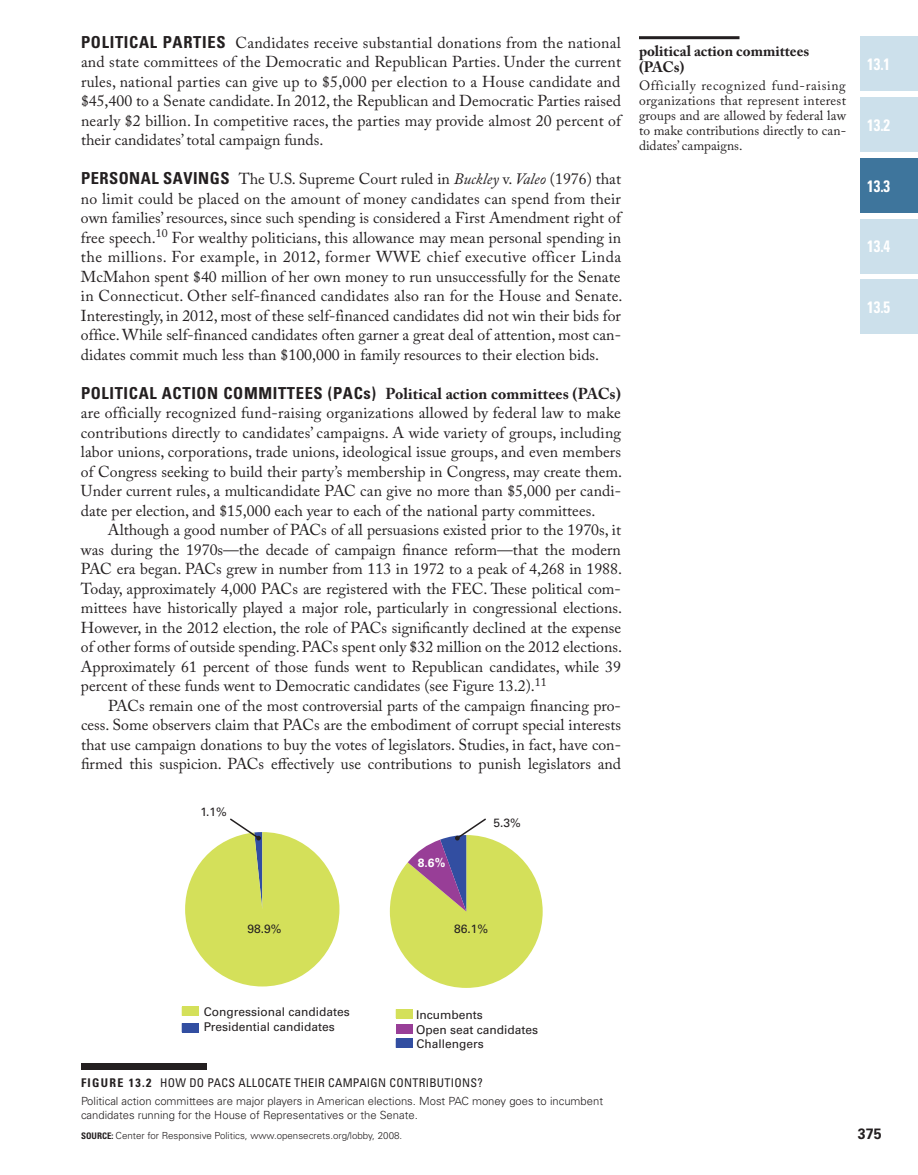
<style>
.page{position:relative;width:918px;height:1175px;background:#fff}
.page>*{position:absolute;margin:0;border:0;box-sizing:border-box;transform-origin:0 0}
.t1{font:700 condensed 16.5px "Univers LT Std";letter-spacing:.04em;color:#231f20}
.t2{font:700 condensed 16.5px "Univers LT Std";color:#fff;scale:.9 1}
.t3{font:15.75px/19.5px "Adobe Caslon Pro";color:#231f20;text-align:justify}
.t4{font:700 15px/16.5px "Adobe Caslon Pro";color:#231f20}
.t5{font:700 15px "Univers LT Std";color:#231f20;scale:.95 1}
.t6{font:13.5px/15px "Adobe Caslon Pro";letter-spacing:.005em;color:#231f20;text-align:justify}
.t7{font:12px/15px "Univers LT Std";color:#231f20}
.t8{font:condensed 12px "Univers LT Std";letter-spacing:.025em;color:#231f20}
.t9{font:700 12px "Univers LT Std";color:#fff}
.t10{font:300 11.25px/13.5px "Univers LT Std";color:#231f20}
.t11{font:300 9.75px "Univers LT Std";color:#231f20}
.s1{font-style:italic}
.s2{font-family:"Univers LT Std";font-weight:700;font-stretch:condensed;font-size:16.5px}
.s3{font-weight:700}
.s4{font-weight:700;font-stretch:condensed;font-size:9px}
</style>
<div class="page">
<div style="left:860px;top:36px;width:58px;height:55px;background:#cce0eb"></div>
<div style="left:860px;top:218px;width:58px;height:55px;background:#cce0eb"></div>
<div style="left:860px;top:97px;width:58px;height:55px;background:#cce0eb"></div>
<div style="left:860px;top:279px;width:58px;height:55px;background:#cce0eb"></div>
<div style="left:860px;top:158px;width:58px;height:55px;background:#3e759c"></div>
<hr style="left:639px;top:36px;width:101px;height:3px;background:#231f20">
<svg style="left:182px;top:1006px;width:17px;height:9px"></svg>
<svg style="left:182px;top:1023px;width:17px;height:9px"></svg>
<svg style="left:396px;top:1009px;width:17px;height:9px"></svg>
<div style="left:396px;top:1024px;width:17px;height:9px;background:#983e97"></div>
<svg style="left:396px;top:1038px;width:17px;height:9px"></svg>
<svg style="left:390px;top:818px;width:153px;height:169px"></svg>
<svg style="left:185px;top:818px;width:154px;height:168px"></svg>
<div style="left:81px;top:1064px;width:126px;height:6px;background:#231f20"></div>
<p class="t1" style="left:81px;top:32px;width:20px">POLITICAL</p>
<p class="t1" style="left:163px;top:32px;width:19px">PARTIES</p>
<p class="t3" style="left:81px;top:32px;width:542px;text-indent:154px">Candidates receive substantial donations from the national and state committees of the Democratic and Republican Parties. Under the current rules, national parties can give up to $5,000 per election to a House candidate and $45,400 to a Senate candidate. In 2012, the Republican and Democratic Parties raised nearly $2 billion. In competitive races, the parties may provide almost 20 percent of their candidates’ total campaign funds.</p>
<p class="t1" style="left:81px;top:168px;width:21px">PERSONAL</p>
<p class="t1" style="left:163px;top:168px;width:10px">SAVINGS</p>
<p class="t3" style="left:81px;top:169px;width:543px;text-align:left;text-indent:158px">The U.S. Supreme Court ruled in <span class="s1">Buckley</span> v. <span class="s1">Valeo</span> (1976) that no limit could be placed on the amount of money candidates can spend from their own families’ resources, since such spending is considered a First Amendment right of free speech.<sup>10</sup> For wealthy politicians, this allowance may mean personal spending in the millions. For example, in 2012, former WWE chief executive officer Linda McMahon spent $40 million of her own money to run unsuccessfully for the Senate in Connecticut. Other self-financed candidates also ran for the House and Senate.<br>Interestingly, in 2012, most of these self-financed candidates did not win their bids for office. While self-financed candidates often garner a great deal of attention, most can&shy;didates commit much less than $100,000 in family resources to their election bids.</p>
<p class="t1" style="left:81px;top:383px;width:19px">POLITICAL</p>
<p class="t1" style="left:162px;top:383px;width:11px">ACTION</p>
<p class="t1" style="left:223px;top:383px;width:11px">COMMITTEES</p>
<p class="t3" style="left:81px;top:383px;width:543px;text-indent:247px"><span class="s2">(PAC S)</span> <span class="s3">Political action committees (PACs) </span>are officially recognized fund-raising organizations allowed by federal law to make contributions directly to candidates’ campaigns. A wide variety of groups, including labor unions, corporations, trade unions, ideological issue groups, and even members of Congress seeking to build their party’s membership in Congress, may create them.<br>Under current rules, a multicandidate PAC can give no more than $5,000 per candi&shy;date per election, and $15,000 each year to each of the national party committees.</p>
<p class="t3" style="left:81px;top:520px;width:543px;text-indent:27px">Although a good number of PACs of all persuasions existed prior to the 1970s, it was during the 1970s—the decade of campaign finance reform—that the modern PAC era began. PACs grew in number from 113 in 1972 to a peak of 4,268 in 1988.<br>Today, approximately 4,000 PACs are registered with the FEC. These political com&shy;mittees have historically played a major role, particularly in congressional elections.<br>However, in the 2012 election, the role of PACs significantly declined at the expense of other forms of outside spending. PACs spent only $32 million on the 2012 elections.<br>Approximately 61 percent of those funds went to Republican candidates, while 39 percent of these funds went to Democratic candidates (see Figure 13.2).<sup>11</sup></p>
<p class="t3" style="left:81px;top:695px;width:542px;text-indent:27px">PACs remain one of the most controversial parts of the campaign financing pro&shy;cess. Some observers claim that PACs are the embodiment of corrupt special interests that use campaign donations to buy the votes of legislators. Studies, in fact, have con&shy;firmed this suspicion. PACs effectively use contributions to punish legislators and</p>
<p class="t7" style="left:201px;top:804px;width:28px">1.1%</p>
<p class="t9" style="left:418px;top:855px;width:29px">8.6%</p>
<p class="t7" style="left:493px;top:815px;width:29px">5.3%</p>
<p class="t4" style="left:639px;top:42px;width:172px">political action committees (PACs)</p>
<p class="t6" style="left:639px;top:78px;width:209px">Officially recognized fund-raising organizations that represent interest groups and are allowed by federal law to make contributions directly to can&shy;didates’ campaigns.</p>
<p class="t2" style="left:867px;top:54px;width:27px">13.1</p>
<p class="t2" style="left:867px;top:115px;width:27px">13.2</p>
<p class="t2" style="left:867px;top:175px;width:27px">13.3</p>
<p class="t2" style="left:867px;top:236px;width:27px">13.4</p>
<p class="t2" style="left:867px;top:297px;width:27px">13.5</p>
<p class="t7" style="left:247px;top:921px;width:36px">98.9%</p>
<p class="t7" style="left:454px;top:921px;width:36px">86.1%</p>
<p class="t7" style="left:204px;top:1004px;width:148px">Congressional candidates<br>Presidential candidates</p>
<p class="t7" style="left:416px;top:1007px;width:68px">Incumbents</p>
<p class="t7" style="left:416px;top:1023px;width:124px;line-height:14.1px">Open seat candidates<br>Challengers</p>
<p class="t8" style="left:81px;top:1075px;width:195px"><span class="s3">FIGURE 13.2</span> HOW DO PACS ALLOCATE</p>
<p class="t8" style="left:294px;top:1075px;width:138px">THEI R CAMPAI GN CONTRIBUTI</p>
<p class="t8" style="left:455px;top:1075px;width:30px">ONS?</p>
<p class="t10" style="left:81px;top:1094px;width:524px">Political action committees are major players in American elections. Most PAC money goes to incumbent candidates running for the House of Representatives or the Senate.</p>
<p class="t11" style="left:81px;top:1129px;width:323px"><span class="s4">SOURCE:</span> Center for Responsive Politics, www.opensecrets.org/lobby, 2008.</p>
<p class="t5" style="left:858px;top:1124px;width:27px">375</p>
</div>
